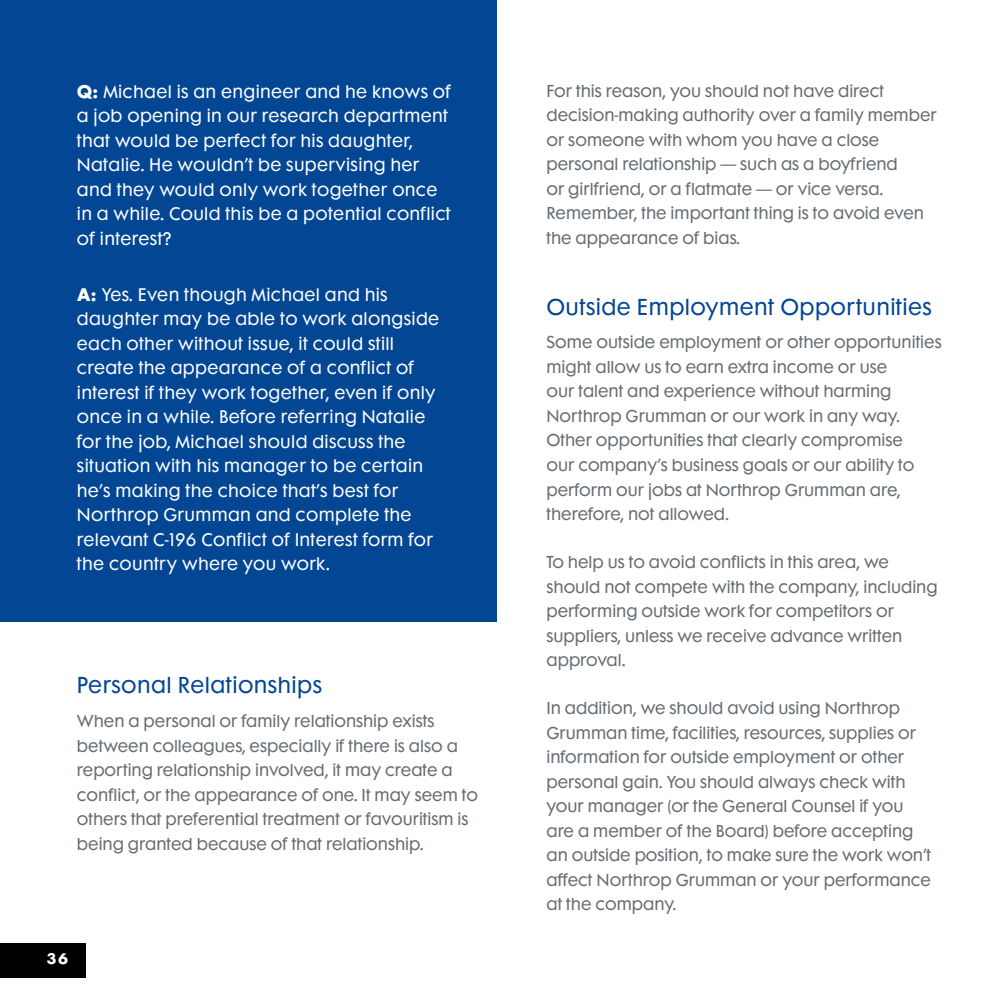
<style>
.page{position:relative;width:1008px;height:1008px;background:#fff}
.page>*{position:absolute;margin:0;border:0;box-sizing:border-box;transform-origin:0 0}
.t1{font:21px "Futura Maxi Std";letter-spacing:.02em;color:#034694}
.t2{font:16.62px/24.5px "Futura Maxi Std";letter-spacing:.02em;color:#fff}
.t3{font:15.75px/24.5px "Futura Maxi Std";color:#666d72}
.t4{font:700 14px "Futura Maxi Std";color:#fff}
.s1{font-weight:700}
</style>
<div class="page">
<div style="left:0;top:0;width:496px;height:621px;background:#034694"></div>
<div style="left:0;top:943px;width:86px;height:34px;background:#000"></div>
<p class="t2" style="left:77px;top:79px;width:376px"><span class="s1">Q:</span> Michael is an engineer and he knows of a job opening in our research department that would be perfect for his daughter, Natalie. He wouldn’t be supervising her and they would only work together once in a while. Could this be a potential conflict of interest?</p>
<p class="t2" style="left:77px;top:282px;width:364px"><span class="s1">A:</span> Yes. Even though Michael and his daughter may be able to work alongside each other without issue, it could still create the appearance of a conflict of interest if they work together, even if only once in a while. Before referring Natalie for the job, Michael should discuss the situation with his manager to be certain he’s making the choice that’s best for Northrop Grumman and complete the relevant C-196 Conflict of Interest form for the country where you work.</p>
<h1 class="t1" style="left:77px;top:672px;width:247px">Personal Relationships</h1>
<p class="t3" style="left:77px;top:709px;width:403px">When a personal or family relationship exists between colleagues, especially if there is also a reporting relationship involved, it may create a conflict, or the appearance of one. It may seem to others that preferential treatment or favouritism is being granted because of that relationship.</p>
<p class="t4" style="left:46px;top:949px;width:23px">36</p>
<p class="t3" style="left:547px;top:78px;width:392px">For this reason, you should not have direct decision-making authority over a family member or someone with whom you have a close personal relationship — such as a boyfriend<br>or girlfriend, or a flatmate — or vice versa.<br>Remember, the important thing is to avoid even the appearance of bias.</p>
<h1 class="t1" style="left:547px;top:293px;width:387px">Outside Employment Opportunities</h1>
<p class="t3" style="left:547px;top:330px;width:397px">Some outside employment or other opportunities might allow us to earn extra income or use<br>our talent and experience without harming Northrop Grumman or our work in any way.<br>Other opportunities that clearly compromise<br>our company’s business goals or our ability to perform our jobs at Northrop Grumman are, therefore, not allowed.</p>
<p class="t3" style="left:547px;top:550px;width:393px">To help us to avoid conflicts in this area, we should not compete with the company, including performing outside work for competitors or suppliers, unless we receive advance written approval.</p>
<p class="t3" style="left:547px;top:696px;width:386px">In addition, we should avoid using Northrop Grumman time, facilities, resources, supplies or information for outside employment or other personal gain. You should always check with your manager (or the General Counsel if you are a member of the Board) before accepting an outside position, to make sure the work won’t affect Northrop Grumman or your performance at the company.</p>
</div>
